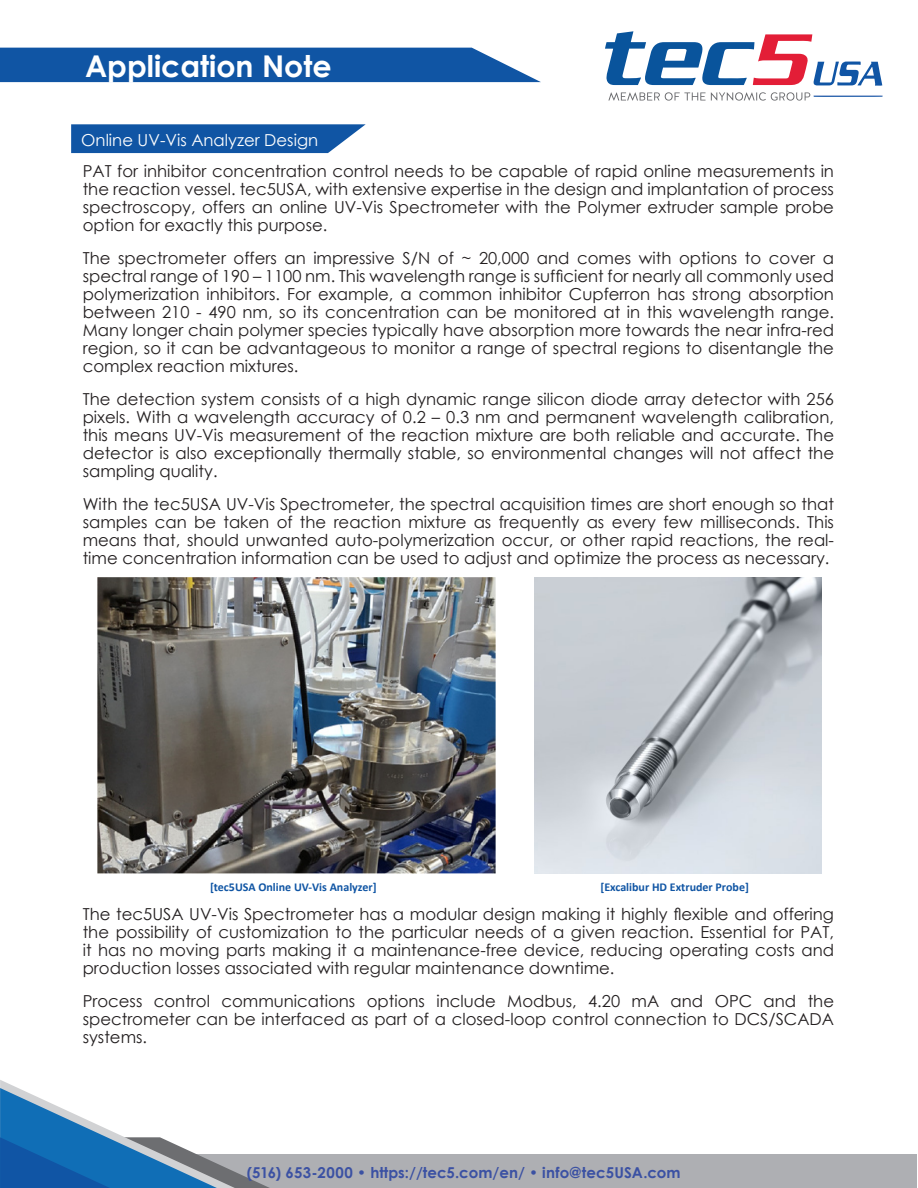
<style>
.page{position:relative;width:918px;height:1188px;background:#fff}
.page>*{position:absolute;margin:0;border:0;box-sizing:border-box;transform-origin:0 0}
.t1{font:700 30px "Century Gothic";color:#fff}
.t2{font:16.5px/18px "Century Gothic";color:#231f20;text-align:justify}
.t3{font:16.5px "Century Gothic";color:#fff}
.t4{font:700 15px "Century Gothic";color:#3b51a3}
.t5{font:700 12px "Calibri";color:#1055a4}
</style>
<div class="page">
<svg style="left:71px;top:124px;width:295px;height:29px;background:#2261aa"></svg>
<img style="left:97px;top:577px;width:399px;height:296px">
<img style="left:535px;top:577px;width:286px;height:296px">
<div style="left:0;top:1154px;width:917px;height:34px;background:#aeafb3"></div>
<svg style="left:0;top:1080px;width:270px;height:108px"></svg>
<div style="left:0;top:48px;width:541px;height:34px;background:#1055a4"></div>
<svg style="left:605px;top:31px;width:277px;height:55px"></svg>
<svg style="left:608px;top:92px;width:275px;height:9px"></svg>
<p class="t1" style="left:85px;top:43px;width:248px">Application Note</p>
<p class="t3" style="left:81px;top:128px;width:238px">Online UV-Vis Analyzer Design</p>
<p class="t2" style="left:83px;top:162px;width:753px">PAT for inhibitor concentration control needs to be capable of rapid online measurements in the reaction vessel. tec5USA, with extensive expertise in the design and implantation of process spectroscopy, offers an online UV-Vis Spectrometer with the Polymer extruder sample probe option for exactly this purpose.</p>
<p class="t2" style="left:83px;top:249px;width:753px">The spectrometer offers an impressive S/N of ~ 20,000 and comes with options to cover a spectral range of 190 – 1100 nm. This wavelength range is sufficient for nearly all commonly used polymerization inhibitors. For example, a common inhibitor Cupferron has strong absorption between 210 - 490 nm, so its concentration can be monitored at in this wavelength range.<br>Many longer chain polymer species typically have absorption more towards the near infra-red region, so it can be advantageous to monitor a range of spectral regions to disentangle the complex reaction mixtures.</p>
<p class="t2" style="left:83px;top:390px;width:753px">The detection system consists of a high dynamic range silicon diode array detector with 256 pixels. With a wavelength accuracy of 0.2 – 0.3 nm and permanent wavelength calibration, this means UV-Vis measurement of the reaction mixture are both reliable and accurate. The detector is also exceptionally thermally stable, so environmental changes will not affect the sampling quality.</p>
<p class="t2" style="left:83px;top:495px;width:753px">With the tec5USA UV-Vis Spectrometer, the spectral acquisition times are short enough so that samples can be taken of the reaction mixture as frequently as every few milliseconds. This means that, should unwanted auto-polymerization occur, or other rapid reactions, the real&shy;time concentration information can be used to adjust and optimize the process as necessary.</p>
<p class="t5" style="left:210px;top:879px;width:168px">[tec5USA Online UV-Vis Analyzer]</p>
<p class="t5" style="left:600px;top:879px;width:150px">[Excalibur HD Extruder Probe]</p>
<p class="t2" style="left:83px;top:904px;width:753px">The tec5USA UV-Vis Spectrometer has a modular design making it highly flexible and offering the possibility of customization to the particular needs of a given reaction. Essential for PAT, it has no moving parts making it a maintenance-free device, reducing operating costs and production losses associated with regular maintenance downtime.</p>
<p class="t2" style="left:83px;top:991px;width:753px">Process control communications options include Modbus, 4.20 mA and OPC and the spectrometer can be interfaced as part of a closed-loop control connection to DCS/SCADA systems.</p>
<p class="t4" style="left:247px;top:1161px;width:435px">(516) 653-2000 • https://tec5.com/en/ • info@tec5USA.com</p>
</div>
